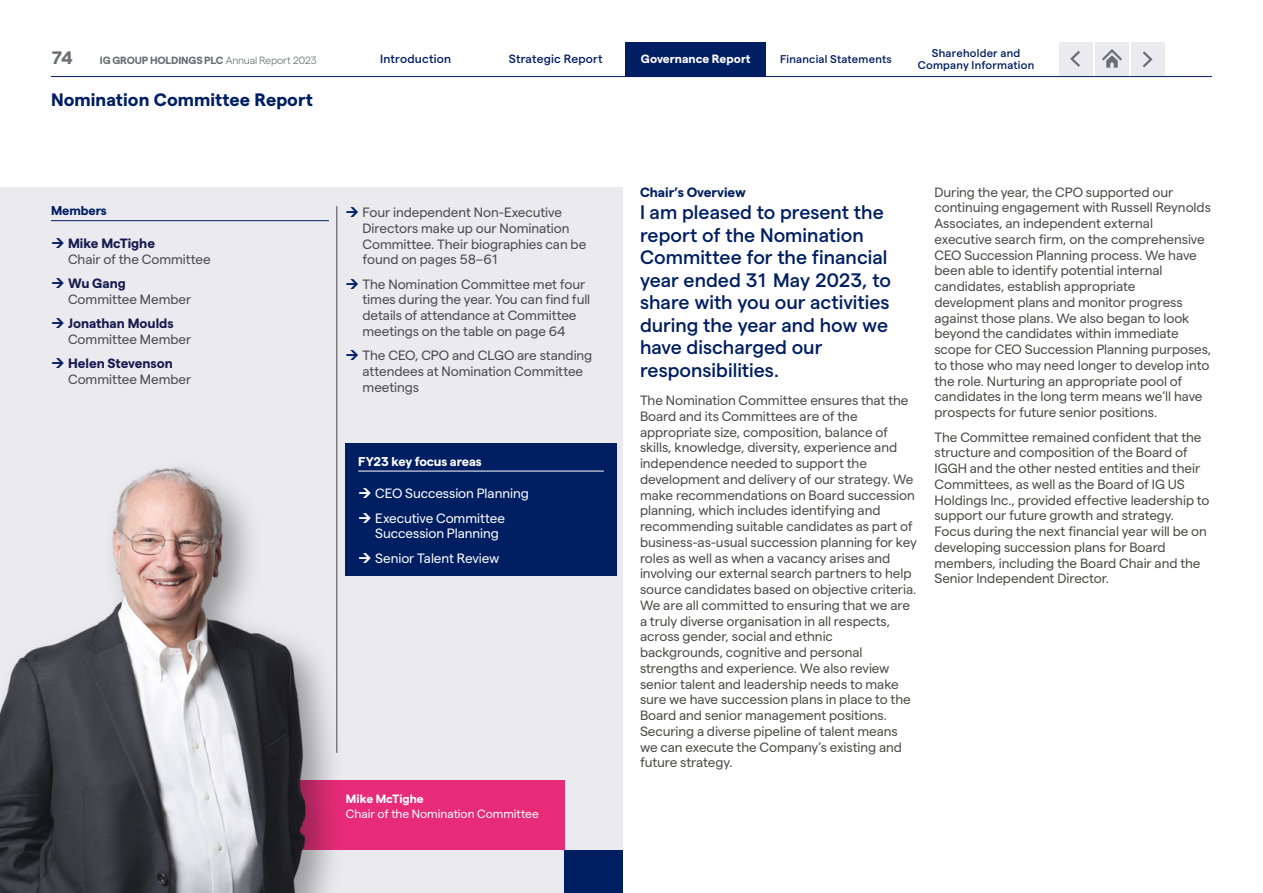
<style>
.page{position:relative;width:1263px;height:893px;background:#fff}
.page>*{position:absolute;margin:0;border:0;box-sizing:border-box;transform-origin:0 0}
.t1{font:500 19.5px/22.5px "Matter IGTF";color:#001e62}
.t2{font:700 18px "Matter IGTF";color:#001e62}
.t3{font:700 18px "Matter IGTF";color:#6c6e74}
.t4{font:13.5px/15.8px "Matter IGTF";letter-spacing:-.005em;color:#4a4a49}
.t5{font:13.5px/24.3px "Matter IGTF";letter-spacing:-.005em;color:#fff}
.t6{font:700 13.5px "Matter IGTF";letter-spacing:-.005em;color:#171b4f}
.t7{font:700 13.5px "Matter IGTF";letter-spacing:-.005em;color:#001e62}
.t8{font:700 12.75px "Matter IGTF";letter-spacing:-.01em;color:#fff}
.t9{font:700 12.75px "Matter IGTF";letter-spacing:-.005em;color:#001e62}
.t10{font:12px "Matter IGTF";color:#fff}
.t11{font:500 12px "Matter IGTF";letter-spacing:.015em;color:#001e62}
.t12{font:700 12px "Matter IGTF";color:#fff}
.t13{font:500 11.25px "Matter IGTF";letter-spacing:.02em;color:#001e62}
.t14{font:700 10.5px "Matter IGTF";letter-spacing:-.01em;color:#6c6e74}
.s1{font-weight:300}
</style>
<div class="page">
<div style="left:0;top:187px;width:623px;height:706px;background:#eaeaef"></div>
<div style="left:565px;top:850px;width:58px;height:43px;background:#001e62"></div>
<div style="left:94px;top:780px;width:471px;height:70px;background:#e72b78"></div>
<img style="left:0;top:444px;width:337px;height:449px">
<div style="left:626px;top:42px;width:140px;height:34px;background:#001e62"></div>
<hr style="left:51px;top:76px;width:1161px;height:1px;background:#001e62">
<div style="left:345px;top:444px;width:272px;height:132px;background:#001e62"></div>
<hr style="left:358px;top:471px;width:246px;height:1px;background:#fff">
<hr style="left:337px;top:206px;width:1px;height:547px;background:#4a4a49">
<hr style="left:51px;top:220px;width:278px;height:1px;background:#001e62">
<div style="left:1095px;top:43px;width:34px;height:33px;background:#eaeaef"></div>
<svg style="left:1102px;top:49px;width:20px;height:19px"></svg>
<div style="left:1059px;top:43px;width:33px;height:33px;background:#eaeaef"></div>
<svg style="left:1070px;top:51px;width:10px;height:16px"></svg>
<div style="left:1131px;top:43px;width:34px;height:33px;background:#eaeaef"></div>
<svg style="left:1142px;top:51px;width:11px;height:17px"></svg>
<h2 class="t3" style="left:51px;top:44px;width:23px">74</h2>
<p class="t14" style="left:100px;top:52px;width:219px">IG GROUP HOLDINGS PLC <span class="s1">Annual Report 2023</span></p>
<h2 class="t2" style="left:51px;top:86px;width:263px">Nomination Committee Report</h2>
<p class="t11" style="left:380px;top:50px;width:72px">Introduction</p>
<p class="t11" style="left:509px;top:50px;width:95px">Strategic Report</p>
<p class="t12" style="left:641px;top:50px;width:111px">Governance Report</p>
<p class="t13" style="left:780px;top:51px;width:113px">Financial Statements</p>
<p class="t13" style="left:932px;top:45px;width:90px">Shareholder and</p>
<p class="t13" style="left:918px;top:57px;width:118px">Company Information</p>
<p class="t9" style="left:51px;top:201px;width:57px">Members</p>
<p class="t6" style="left:68px;top:233px;width:89px">Mike McTighe</p>
<p class="t4" style="left:68px;top:250px;width:144px">Chair of the Committee</p>
<p class="t6" style="left:68px;top:273px;width:59px">Wu Gang</p>
<p class="t4" style="left:68px;top:290px;width:125px">Committee Member</p>
<p class="t6" style="left:68px;top:313px;width:107px">Jonathan Moulds</p>
<p class="t4" style="left:68px;top:330px;width:125px">Committee Member</p>
<p class="t6" style="left:68px;top:353px;width:106px">Helen Stevenson</p>
<p class="t4" style="left:68px;top:370px;width:125px">Committee Member</p>
<p class="t4" style="left:362px;top:203px;width:225px">Four independent Non-Executive<br>Directors make up our Nomination<br>Committee. Their biographies can be found on pages 58–61</p>
<p class="t4" style="left:363px;top:275px;width:229px">The Nomination Committee met four times during the year. You can find full details of attendance at Committee meetings on the table on page 64</p>
<p class="t4" style="left:363px;top:346px;width:231px">The CEO, CPO and CLGO are standing attendees at Nomination Committee meetings</p>
<p class="t8" style="left:358px;top:452px;width:125px">FY23 key focus areas</p>
<p class="t5" style="left:375px;top:480px;width:155px">CEO Succession Planning<br>Executive Committee</p>
<p class="t5" style="left:375px;top:520px;width:126px">Succession Planning<br>Senior Talent Review</p>
<p class="t12" style="left:346px;top:790px;width:79px">Mike McTighe</p>
<p class="t10" style="left:346px;top:805px;width:194px">Chair of the Nomination Committee</p>
<p class="t7" style="left:640px;top:182px;width:107px">Chair’s Overview</p>
<h1 class="t1" style="left:640px;top:199px;width:253px">I am pleased to present the report of the Nomination<br>Committee for the financial year ended 31 May 2023, to share with you our activities during the year and how we have discharged our responsibilities.</h1>
<p class="t4" style="left:640px;top:391px;width:278px">The Nomination Committee ensures that the Board and its Committees are of the appropriate size, composition, balance of skills, knowledge, diversity, experience and independence needed to support the development and delivery of our strategy. We make recommendations on Board succession planning, which includes identifying and recommending suitable candidates as part of business-as-usual succession planning for key roles as well as when a vacancy arises and involving our external search partners to help source candidates based on objective criteria.<br>We are all committed to ensuring that we are a truly diverse organisation in all respects, across gender, social and ethnic backgrounds, cognitive and personal strengths and experience. We also review senior talent and leadership needs to make sure we have succession plans in place to the Board and senior management positions.<br>Securing a diverse pipeline of talent means we can execute the Company’s existing and future strategy.</p>
<p class="t4" style="left:934px;top:183px;width:278px">During the year, the CPO supported our continuing engagement with Russell Reynolds Associates, an independent external executive search firm, on the comprehensive CEO Succession Planning process. We have been able to identify potential internal candidates, establish appropriate development plans and monitor progress against those plans. We also began to look beyond the candidates within immediate scope for CEO Succession Planning purposes, to those who may need longer to develop into the role. Nurturing an appropriate pool of candidates in the long term means we’ll have prospects for future senior positions.</p>
<p class="t4" style="left:934px;top:428px;width:277px">The Committee remained confident that the structure and composition of the Board of IGGH and the other nested entities and their Committees, as well as the Board of IG US Holdings Inc., provided effective leadership to support our future growth and strategy.<br>Focus during the next financial year will be on developing succession plans for Board members, including the Board Chair and the Senior Independent Director.</p>
</div>
